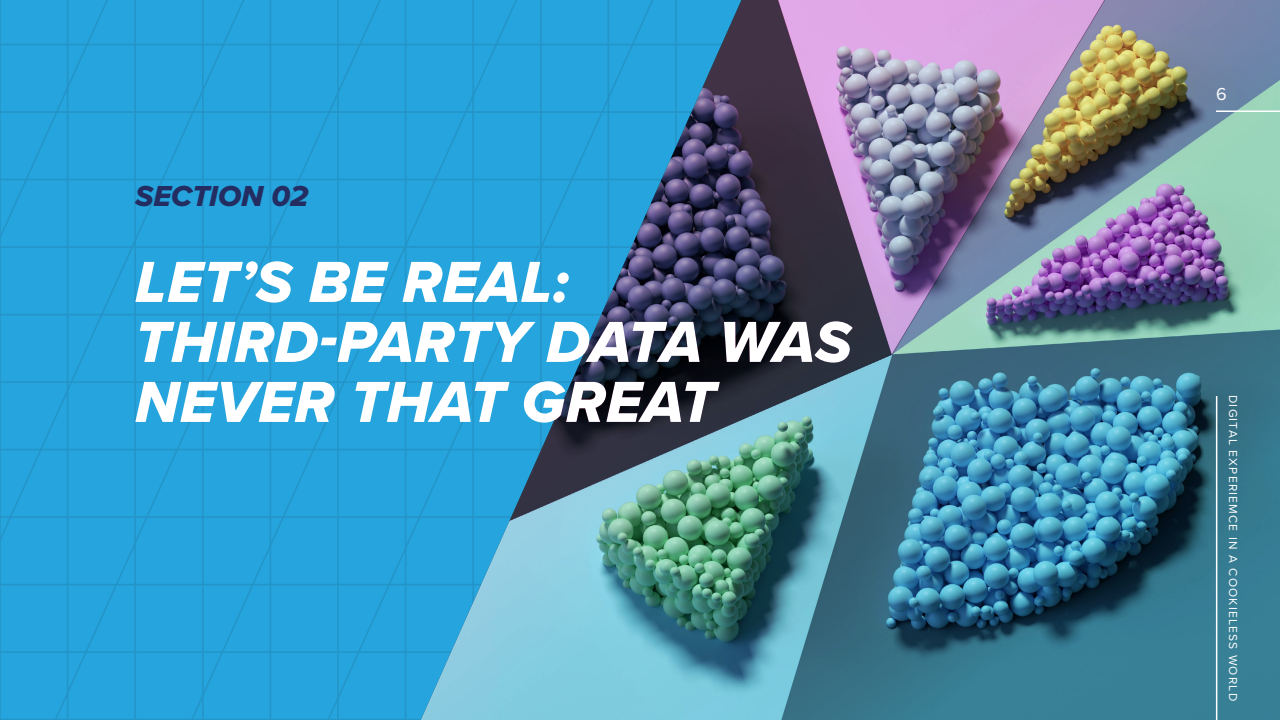
<style>
.page{position:relative;width:1280px;height:720px;background:#fff}
.page>*{position:absolute;margin:0;border:0;box-sizing:border-box;transform-origin:0 0}
.t1{font:60px/60px "Proxima Nova Extrabld It";letter-spacing:.01em;color:#fff}
.t2{font:30px "Proxima Nova Extrabld It";letter-spacing:.005em;color:#232d61}
.t3{font:18px "Proxima Nova";color:#fff}
.t4{font:12px "Proxima Nova";letter-spacing:.1em;color:#fff}
</style>
<div class="page">
<svg style="left:0;top:0;width:419px;height:720px;background:#25a3db"></svg>
<img style="left:419px;top:0;width:861px;height:720px">
<hr style="left:1216px;top:110px;width:64px;height:2px;background:#fff">
<hr style="left:1216px;top:396px;width:1px;height:324px;background:#fff">
<p class="t2" style="left:135px;top:173px;width:175px">SECTION 02</p>
<p class="t1" style="left:135px;top:251px;width:718px">LET’S BE REAL:<br>THIRD-PARTY DATA WAS<br>NEVER THAT GREAT</p>
<p class="t3" style="left:1216px;top:81px;width:12px">6</p>
<p class="t4" style="left:1242px;top:395px;width:308px;rotate:90deg">DIGITAL EXPERIEMCE IN A COOKIELESS WORLD</p>
</div>
